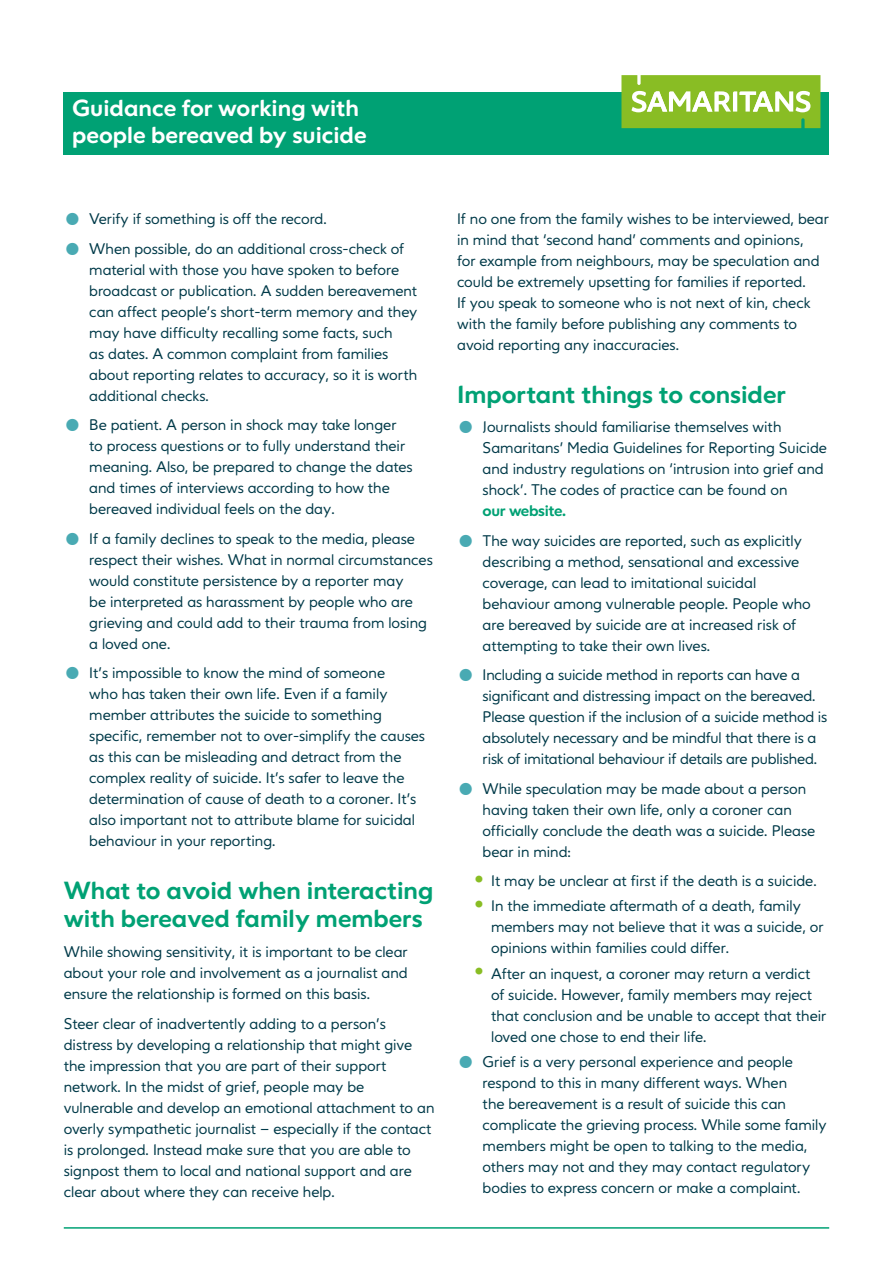
<style>
.page{position:relative;width:893px;height:1263px;background:#fff}
.page>*{position:absolute;margin:0;border:0;box-sizing:border-box;transform-origin:0 0}
.t1{font:700 24px/28.8px "Varah";color:#00a174}
.t2{font:700 22.5px/27px "Varah";color:#fff}
.t3{font:15px/21px "Varah";color:#003a49}
.t4{font:700 15px "Varah";letter-spacing:-.02em;color:#00a174}
.s1{font-weight:700;font-size:45px;color:#49aab3}
.s2{font-weight:700;font-size:25.5px;color:#89bd24}
</style>
<div class="page">
<div style="left:64px;top:92px;width:765px;height:63px;background:#00a174"></div>
<hr style="left:64px;top:1227px;width:765px;height:2px;background:#00a174">
<svg style="left:621px;top:75px;width:199px;height:53px;background:#9dc84c"></svg>
<h2 class="t2" style="left:72px;top:95px;width:296px">Guidance for working with people bereaved by suicide</h2>
<p class="t3" style="left:64px;top:209px;width:265px"><span class="s1">•</span> Verify if something is off the record.</p>
<p class="t3" style="left:89px;top:238px;width:329px;text-indent:-26px"><span class="s1">•</span> When possible, do an additional cross-check of material with those you have spoken to before broadcast or publication. A sudden bereavement can affect people’s short-term memory and they may have difficulty recalling some facts, such<br>as dates. A common complaint from families about reporting relates to accuracy, so it is worth additional checks.</p>
<p class="t3" style="left:89px;top:415px;width:325px;text-indent:-26px"><span class="s1">•</span> Be patient. A person in shock may take longer to process questions or to fully understand their meaning. Also, be prepared to change the dates and times of interviews according to how the bereaved individual feels on the day.</p>
<p class="t3" style="left:89px;top:528px;width:345px;text-indent:-26px"><span class="s1">•</span> If a family declines to speak to the media, please respect their wishes. What in normal circumstances would constitute persistence by a reporter may<br>be interpreted as harassment by people who are grieving and could add to their trauma from losing a loved one.</p>
<p class="t3" style="left:89px;top:663px;width:337px;text-indent:-26px"><span class="s1">•</span> It’s impossible to know the mind of someone<br>who has taken their own life. Even if a family member attributes the suicide to something specific, remember not to over-simplify the causes as this can be misleading and detract from the complex reality of suicide. It’s safer to leave the determination of cause of death to a coroner. It’s also important not to attribute blame for suicidal behaviour in your reporting.</p>
<h1 class="t1" style="left:64px;top:876px;width:371px">What to avoid when interacting with bereaved family members</h1>
<p class="t3" style="left:64px;top:942px;width:346px;text-align:justify">While showing sensitivity, it is important to be clear about your role and involvement as a journalist and ensure the relationship is formed on this basis.</p>
<p class="t3" style="left:64px;top:1013px;width:372px">Steer clear of inadvertently adding to a person’s distress by developing a relationship that might give the impression that you are part of their support network. In the midst of grief, people may be vulnerable and develop an emotional attachment to an overly sympathetic journalist – especially if the contact is prolonged. Instead make sure that you are able to signpost them to local and national support and are clear about where they can receive help.</p>
<p class="t3" style="left:457px;top:209px;width:373px">If no one from the family wishes to be interviewed, bear in mind that ‘second hand’ comments and opinions,<br>for example from neighbours, may be speculation and could be extremely upsetting for families if reported.<br>If you speak to someone who is not next of kin, check with the family before publishing any comments to avoid reporting any inaccuracies.</p>
<h1 class="t1" style="left:457px;top:380px;width:330px">Important things to consider</h1>
<p class="t3" style="left:483px;top:417px;width:346px;text-indent:-26px"><span class="s1">•</span> Journalists should familiarise themselves with Samaritans’ Media Guidelines for Reporting Suicide and industry regulations on ‘intrusion into grief and shock’. The codes of practice can be found on</p>
<p class="t4" style="left:483px;top:501px;width:85px">our website.</p>
<p class="t3" style="left:483px;top:530px;width:330px;text-indent:-26px"><span class="s1">•</span> The way suicides are reported, such as explicitly describing a method, sensational and excessive coverage, can lead to imitational suicidal behaviour among vulnerable people. People who are bereaved by suicide are at increased risk of attempting to take their own lives.</p>
<p class="t3" style="left:483px;top:665px;width:346px;text-indent:-26px"><span class="s1">•</span> Including a suicide method in reports can have a significant and distressing impact on the bereaved.<br>Please question if the inclusion of a suicide method is absolutely necessary and be mindful that there is a risk of imitational behaviour if details are published.</p>
<p class="t3" style="left:483px;top:778px;width:334px;text-indent:-26px"><span class="s1">•</span> While speculation may be made about a person having taken their own life, only a coroner can officially conclude the death was a suicide. Please bear in mind:</p>
<p class="t3" style="left:474px;top:871px;width:344px"><span class="s2">•</span> It may be unclear at first if the death is a suicide.</p>
<p class="t3" style="left:491px;top:896px;width:334px;text-indent:-17px"><span class="s2">•</span> In the immediate aftermath of a death, family members may not believe that it was a suicide, or opinions within families could differ.</p>
<p class="t3" style="left:491px;top:963px;width:337px;text-indent:-17px"><span class="s2">•</span> After an inquest, a coroner may return a verdict of suicide. However, family members may reject that conclusion and be unable to accept that their loved one chose to end their life.</p>
<p class="t3" style="left:483px;top:1052px;width:346px;text-indent:-26px"><span class="s1">•</span> Grief is a very personal experience and people respond to this in many different ways. When<br>the bereavement is a result of suicide this can complicate the grieving process. While some family members might be open to talking to the media, others may not and they may contact regulatory bodies to express concern or make a complaint.</p>
</div>
